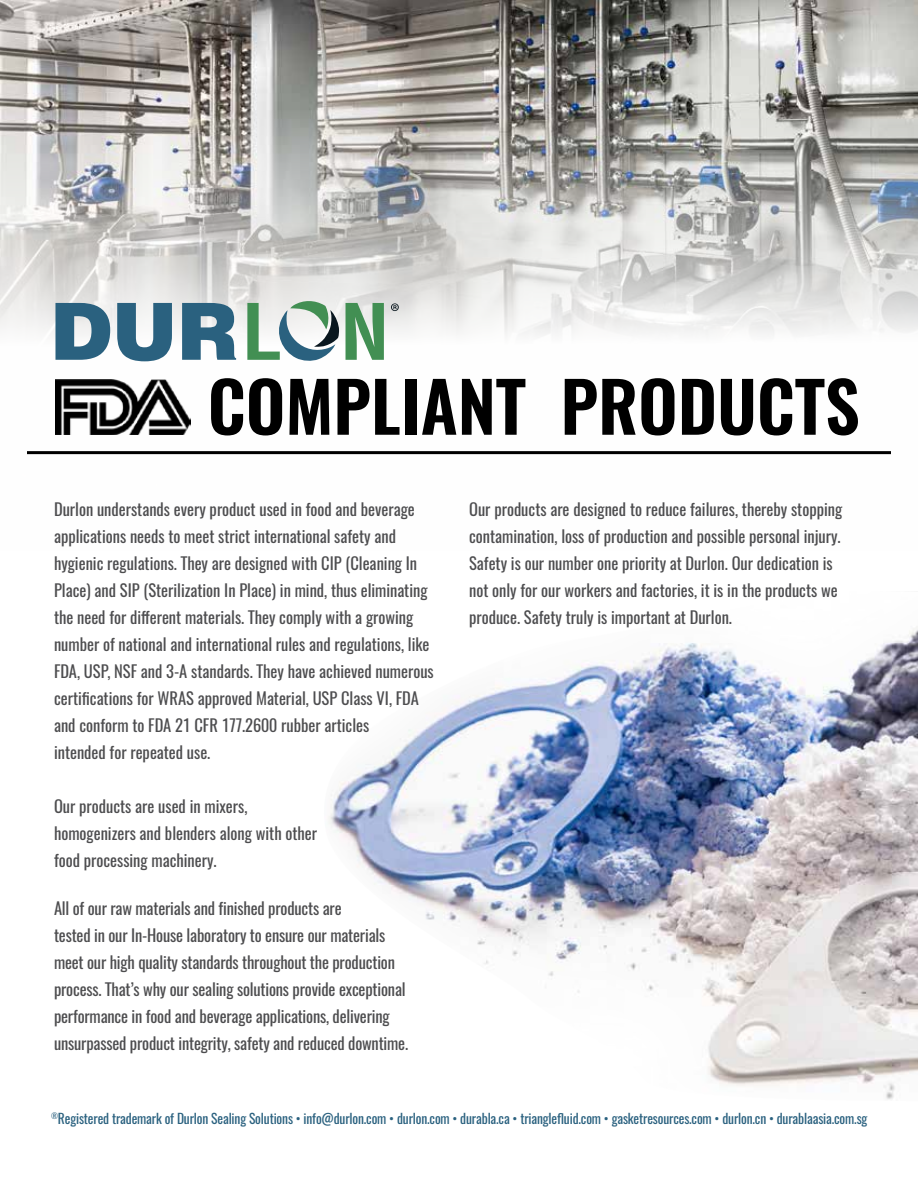
<style>
.page{position:relative;width:918px;height:1188px;background:#fff}
.page>*{position:absolute;margin:0;border:0;box-sizing:border-box;transform-origin:0 0}
.t1{font:600 69px "Oswald";color:#000}
.t2{font:16.5px/27px "Oswald";color:#4d4d4f}
.t3{font:13.5px "Oswald";letter-spacing:-.01em;color:#2a617f}
</style>
<div class="page">
<img style="left:328px;top:626px;width:590px;height:473px">
<img style="left:0;top:0;width:918px;height:455px">
<svg style="left:56px;top:303px;width:180px;height:58px"></svg>
<svg style="left:346px;top:303px;width:38px;height:57px;background:#73aa7f"></svg>
<svg style="left:247px;top:301px;width:92px;height:61px"></svg>
<svg style="left:391px;top:303px;width:8px;height:8px"></svg>
<img style="left:56px;top:380px;width:135px;height:54px">
<hr style="left:27px;top:451px;width:864px;height:3px;background:#000">
<h1 class="t1" style="left:208px;top:359px;width:653px">COMPLIANT PRODUCTS</h1>
<p class="t2" style="left:54px;top:496px;width:381px">Durlon understands every product used in food and beverage applications needs to meet strict international safety and hygienic regulations. They are designed with CIP (Cleaning In Place) and SIP (Sterilization In Place) in mind, thus eliminating the need for different materials. They comply with a growing number of national and international rules and regulations, like FDA, USP, NSF and 3-A standards. They have achieved numerous certifications for WRAS approved Material, USP Class VI, FDA and conform to FDA 21 CFR 177.2600 rubber articles<br>intended for repeated use.</p>
<p class="t2" style="left:54px;top:793px;width:265px">Our products are used in mixers, homogenizers and blenders along with other food processing machinery.</p>
<p class="t2" style="left:54px;top:895px;width:356px">All of our raw materials and finished products are<br>tested in our In-House laboratory to ensure our materials meet our high quality standards throughout the production process. That’s why our sealing solutions provide exceptional performance in food and beverage applications, delivering unsurpassed product integrity, safety and reduced downtime.</p>
<p class="t2" style="left:469px;top:496px;width:375px">Our products are designed to reduce failures, thereby stopping contamination, loss of production and possible personal injury.<br>Safety is our number one priority at Durlon. Our dedication is not only for our workers and factories, it is in the products we produce. Safety truly is important at Durlon.</p>
<p class="t3" style="left:51px;top:1109px;width:818px"><sup>®</sup>Registered trademark of Durlon Sealing Solutions • info@durlon.com • durlon.com • durabla.ca • trianglefluid.com • gasketresources.com • durlon.cn • durablaasia.com.sg</p>
</div>
